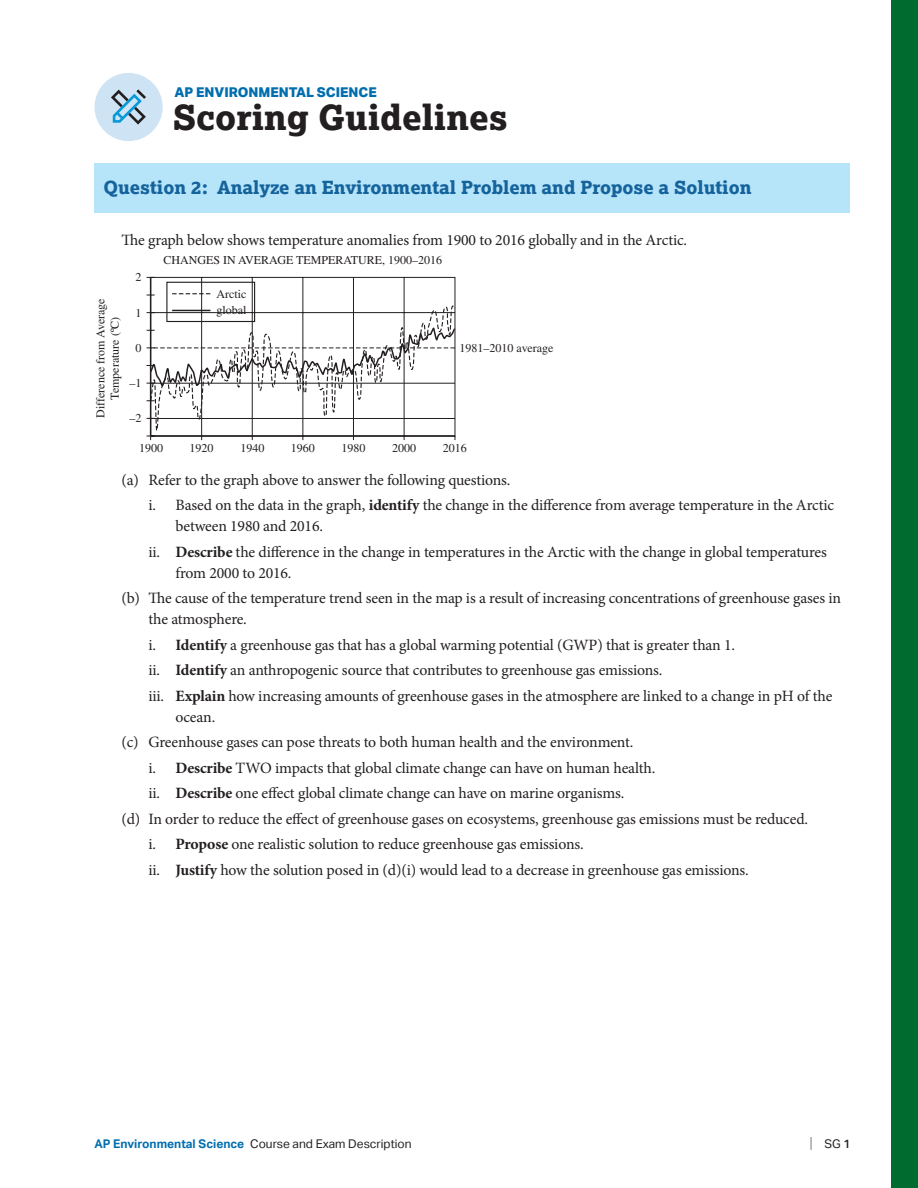
<style>
.page{position:relative;width:918px;height:1188px;background:#fff}
.page>*{position:absolute;margin:0;border:0;box-sizing:border-box;transform-origin:0 0}
.t1{font:800 34.5px "Lexia";color:#231f20}
.t2{font:800 18px "Lexia";color:#15639c}
.t3{font:15.75px/25.5px "Minion Pro";letter-spacing:-.01em;color:#231f20}
.t4{font:800 13.5px "Aktiv Grotesk";color:#006eaf}
.t5{font:12px/14.4px "Times LT Std";color:#231f20;text-align:center}
.t6{font:12px "Aktiv Grotesk";color:#231f20}
.s1{font-weight:700}
.s2{font-weight:700;color:#006eaf}
.s3{font-size:15px;color:#808285}
.s4{font-weight:500}
</style>
<div class="page">
<div style="left:891px;top:0;width:27px;height:1188px;background:#006b2f"></div>
<div style="left:94px;top:163px;width:756px;height:49px;background:#b6e4f9"></div>
<div style="left:95px;top:73px;width:68px;height:68px;background:#cee4f5;border-radius:50%"></div>
<svg style="left:111px;top:89px;width:35px;height:36px"></svg>
<svg style="left:149px;top:276px;width:307px;height:161px"></svg>
<div style="left:166px;top:282px;width:89px;height:40px;border:1px solid #231f20"></div>
<svg style="left:172px;top:293px;width:38px;height:1px"></svg>
<hr style="left:172px;top:310px;width:38px;height:1px;background:#231f20">
<p class="t4" style="left:174px;top:83px;width:204px">AP ENVIRONMENTAL SCIENCE</p>
<h1 class="t1" style="left:173px;top:95px;width:336px">Scoring Guidelines</h1>
<p class="t2" style="left:104px;top:176px;width:650px">Question 2: Analyze an Environmental Problem and Propose a Solution</p>
<p class="t3" style="left:121px;top:227px;width:567px">The graph below shows temperature anomalies from 1900 to 2016 globally and in the Arctic.</p>
<p class="t5" style="left:163px;top:253px;width:280px">CHANGES IN AVERAGE TEMPERATURE, 1900–2016</p>
<p class="t5" style="left:93px;top:418px;width:121px;rotate:-90deg">Difference from Average<br>Temperature (ºC)</p>
<p class="t5" style="left:136px;top:270px;width:7px">2</p>
<p class="t5" style="left:136px;top:305px;width:7px">1</p>
<p class="t5" style="left:136px;top:340px;width:7px">0</p>
<p class="t5" style="left:460px;top:340px;width:95px">1981–2010 average</p>
<p class="t5" style="left:130px;top:376px;width:13px">–1</p>
<p class="t5" style="left:130px;top:411px;width:13px">–2</p>
<p class="t5" style="left:139px;top:441px;width:25px">1900</p>
<p class="t5" style="left:217px;top:285px;width:31px;line-height:16.6px;text-align:left">Arctic global</p>
<p class="t5" style="left:190px;top:441px;width:25px">1920</p>
<p class="t5" style="left:241px;top:441px;width:25px">1940</p>
<p class="t5" style="left:291px;top:441px;width:25px">1960</p>
<p class="t5" style="left:342px;top:441px;width:25px">1980</p>
<p class="t5" style="left:392px;top:441px;width:25px">2000</p>
<p class="t5" style="left:443px;top:441px;width:25px">2016</p>
<p class="t3" style="left:148px;top:467px;width:687px;text-indent:-27px">(a) Refer to the graph above to answer the following questions.<br>i. Based on the data in the graph, <span class="s1">identify</span> the change in the difference from average temperature in the Arctic</p>
<p class="t3" style="left:148px;top:514px;width:680px;text-indent:27px">between 1980 and 2016.<br>ii. <span class="s1">Describe</span> the difference in the change in temperatures in the Arctic with the change in global temperatures</p>
<p class="t3" style="left:121px;top:560px;width:721px;text-indent:54px">from 2000 to 2016.<br>(b) The cause of the temperature trend seen in the map is a result of increasing concentrations of greenhouse gases in</p>
<p class="t3" style="left:148px;top:607px;width:685px">the atmosphere.<br>i. <span class="s1">Identify</span> a greenhouse gas that has a global warming potential (GWP) that is greater than 1.<br>ii. <span class="s1">Identify</span> an anthropogenic source that contributes to greenhouse gas emissions.<br>iii. <span class="s1">Explain</span> how increasing amounts of greenhouse gases in the atmosphere are linked to a change in pH of the</p>
<p class="t3" style="left:175px;top:704px;width:41px">ocean.</p>
<p class="t3" style="left:121px;top:730px;width:513px">(c) Greenhouse gases can pose threats to both human health and the environment.</p>
<p class="t3" style="left:148px;top:755px;width:508px">i. <span class="s1">Describe</span> TWO impacts that global climate change can have on human health.</p>
<p class="t3" style="left:148px;top:781px;width:477px">ii. <span class="s1">Describe</span> one effect global climate change can have on marine organisms.</p>
<p class="t3" style="left:121px;top:806px;width:688px">(d) In order to reduce the effect of greenhouse gases on ecosystems, greenhouse gas emissions must be reduced.</p>
<p class="t3" style="left:148px;top:832px;width:437px">i. <span class="s1">Propose</span> one realistic solution to reduce greenhouse gas emissions.</p>
<p class="t3" style="left:148px;top:857px;width:602px">ii. <span class="s1">Justify</span> how the solution posed in (d)(i) would lead to a decrease in greenhouse gas emissions.</p>
<p class="t6" style="left:94px;top:1136px;width:319px"><span class="s2">AP Environmental Science</span> Course and Exam Description</p>
<p class="t6" style="left:810px;top:1136px;width:42px"><span class="s3">|</span> SG <span class="s4">1</span></p>
</div>
